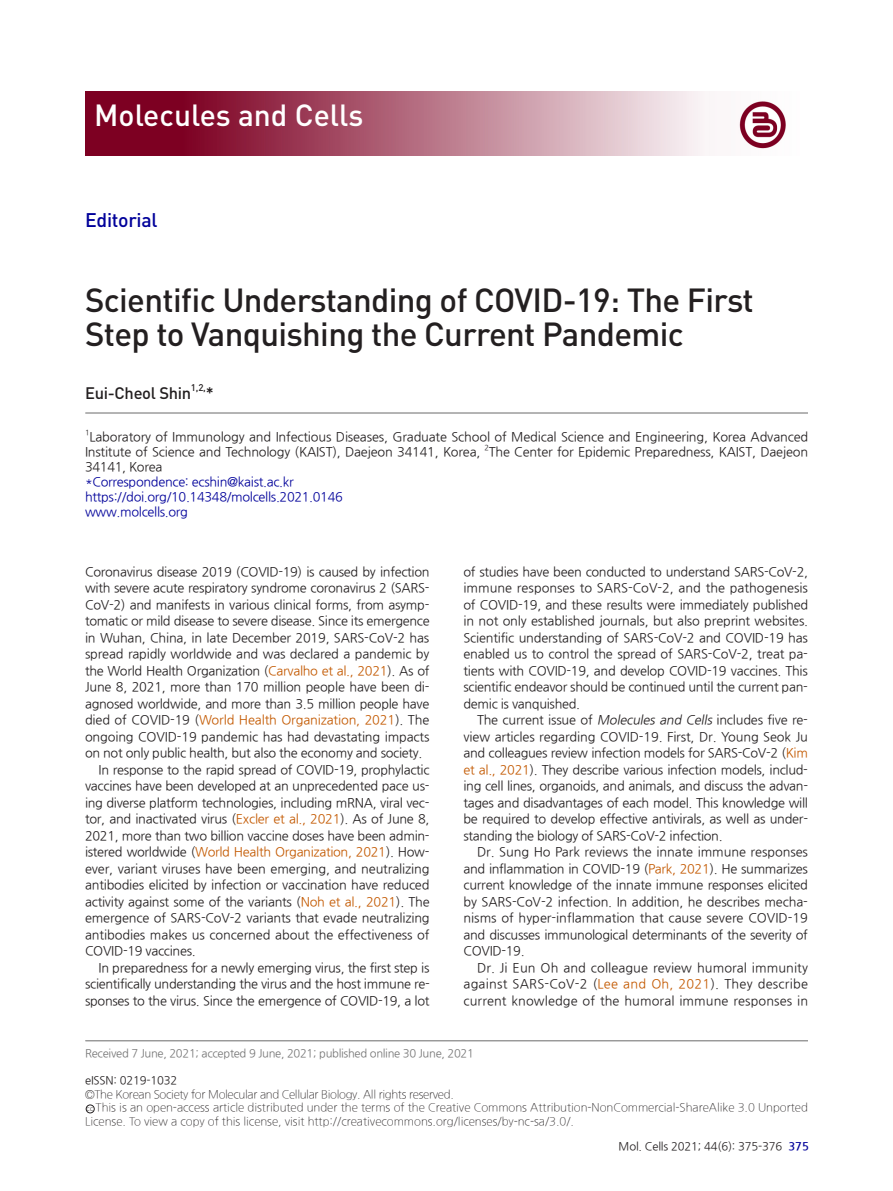
<style>
.page{position:relative;width:893px;height:1191px;background:#fff}
.page>*{position:absolute;margin:0;border:0;box-sizing:border-box;transform-origin:0 0}
.t1{font:500 33px/34.5px "DIN Pro";letter-spacing:-.02em;color:#231f20}
.t2{font:500 30.15px "DIN Pro";color:#fff}
.t3{font:500 19.5px "DIN Pro";letter-spacing:-.015em;color:#00009a}
.t4{font:500 16.5px "DIN Pro";letter-spacing:-.02em;color:#231f20}
.t5{font:12.75px/16.5px "Nanum Gothic";letter-spacing:-.02em;color:#231f20;text-align:justify}
.t6{font:12.75px "Nanum Gothic";letter-spacing:-.025em;color:#c35900}
.t7{font:12.75px/15px "Nanum Gothic";letter-spacing:-.025em;color:#00009a}
.t8{font:300 11.25px/13.5px "Nanum Gothic";color:#231f20}
.t9{font:11.25px "Nanum Gothic";letter-spacing:-.025em;color:#777}
.t10{font:11.25px "Nanum Gothic";letter-spacing:-.015em;color:#231f20}
.t11{font:500 9.6px "DIN Pro";color:#231f20}
.t12{font:7.5px "Nanum Gothic";color:#231f20}
.s1{color:#c35900}
.s2{color:#231f20}
.s3{font-style:italic}
.s4{font-family:"DIN Pro";font-size:7.5px}
.s5{font-weight:700;color:#00009a}
</style>
<div class="page">
<img style="left:85px;top:91px;width:701px;height:65px">
<hr style="left:86px;top:412px;width:722px;height:1px;background:#7f7f7f">
<hr style="left:86px;top:1040px;width:722px;height:1px;background:#7f7f7f">
<div style="left:86px;top:1104px;width:9px;height:9px;border:1px solid #231f20;border-radius:50%"></div>
<h2 class="t2" style="left:94px;top:94px;width:271px">Molecules and Cells</h2>
<h3 class="t3" style="left:85px;top:207px;width:74px">Editorial</h3>
<h1 class="t1" style="left:85px;top:281px;width:670px">Scientific Understanding of COVID-19: The First<br>Step to Vanquishing the Current Pandemic</h1>
<p class="t4" style="left:85px;top:381px;width:108px">Eui-Cheol Shin</p>
<p class="t11" style="left:191px;top:380px;width:16px">1,2,</p>
<p class="t4" style="left:206px;top:381px;width:10px">*</p>
<p class="t12" style="left:85px;top:429px;width:6px">1</p>
<p class="t5" style="left:85px;top:430px;width:725px;line-height:15px;text-indent:4px">Laboratory of Immunology and Infectious Diseases, Graduate School of Medical Science and Engineering, Korea Advanced<br>Institute of Science and Technology (KAIST), Daejeon 34141, Korea,</p>
<p class="t12" style="left:484px;top:444px;width:6px">2</p>
<p class="t5" style="left:489px;top:444px;width:321px">The Center for Epidemic Preparedness, KAIST, Daejeon</p>
<p class="t5" style="left:85px;top:459px;width:79px">34141, Korea</p>
<p class="t7" style="left:85px;top:475px;width:259px">*Correspondence: ecshin@kaist.ac.kr https://doi.org/10.14348/molcells.2021.0146 www.molcells.org</p>
<p class="t5" style="left:85px;top:563px;width:346px">Coronavirus disease 2019 (COVID-19) is caused by infection</p>
<p class="t5" style="left:85px;top:580px;width:346px">with severe acute respiratory syndrome coronavirus 2 (SARS-</p>
<p class="t5" style="left:85px;top:596px;width:346px">CoV-2) and manifests in various clinical forms, from asymp-</p>
<p class="t5" style="left:85px;top:613px;width:346px">tomatic or mild disease to severe disease. Since its emergence</p>
<p class="t5" style="left:85px;top:629px;width:346px">in Wuhan, China, in late December 2019, SARS-CoV-2 has</p>
<p class="t5" style="left:85px;top:646px;width:346px">spread rapidly worldwide and was declared a pandemic by</p>
<p class="t5" style="left:85px;top:662px;width:346px">the World Health Organization (<span class="s1">Carvalho et al., 2021</span>). As of</p>
<p class="t5" style="left:85px;top:679px;width:346px">June 8, 2021, more than 170 million people have been di-</p>
<p class="t5" style="left:85px;top:695px;width:346px">agnosed worldwide, and more than 3.5 million people have</p>
<p class="t6" style="left:85px;top:714px;width:346px"><span class="s2">died of COVID-19 (</span>World Health Organization, 2021<span class="s2">). The</span></p>
<p class="t5" style="left:85px;top:728px;width:346px">ongoing COVID-19 pandemic has had devastating impacts</p>
<p class="t5" style="left:85px;top:745px;width:339px">on not only public health, but also the economy and society.</p>
<p class="t5" style="left:99px;top:761px;width:332px">In response to the rapid spread of COVID-19, prophylactic</p>
<p class="t5" style="left:85px;top:778px;width:346px">vaccines have been developed at an unprecedented pace us-</p>
<p class="t5" style="left:85px;top:794px;width:346px">ing diverse platform technologies, including mRNA, viral vec-</p>
<p class="t5" style="left:85px;top:811px;width:346px">tor, and inactivated virus (<span class="s1">Excler et al., 2021</span>). As of June 8,</p>
<p class="t5" style="left:85px;top:827px;width:346px">2021, more than two billion vaccine doses have been admin-</p>
<p class="t6" style="left:85px;top:846px;width:346px"><span class="s2">istered worldwide (</span>World Health Organization, 2021<span class="s2">). How-</span></p>
<p class="t5" style="left:85px;top:860px;width:346px">ever, variant viruses have been emerging, and neutralizing</p>
<p class="t5" style="left:85px;top:877px;width:346px">antibodies elicited by infection or vaccination have reduced</p>
<p class="t5" style="left:85px;top:893px;width:346px">activity against some of the variants (<span class="s1">Noh et al., 2021</span>). The</p>
<p class="t5" style="left:85px;top:910px;width:346px">emergence of SARS-CoV-2 variants that evade neutralizing</p>
<p class="t5" style="left:85px;top:926px;width:346px">antibodies makes us concerned about the effectiveness of</p>
<p class="t5" style="left:85px;top:943px;width:112px">COVID-19 vaccines.</p>
<p class="t5" style="left:99px;top:959px;width:332px">In preparedness for a newly emerging virus, the first step is</p>
<p class="t5" style="left:85px;top:976px;width:346px">scientifically understanding the virus and the host immune re-</p>
<p class="t5" style="left:85px;top:992px;width:346px">sponses to the virus. Since the emergence of COVID-19, a lot</p>
<p class="t5" style="left:463px;top:563px;width:346px">of studies have been conducted to understand SARS-CoV-2, immune responses to SARS-CoV-2, and the pathogenesis of COVID-19, and these results were immediately published in not only established journals, but also preprint websites.<br>Scientific understanding of SARS-CoV-2 and COVID-19 has enabled us to control the spread of SARS-CoV-2, treat pa&shy;tients with COVID-19, and develop COVID-19 vaccines. This scientific endeavor should be continued until the current pan&shy;demic is vanquished.</p>
<p class="t5" style="left:463px;top:712px;width:346px;text-indent:14px">The current issue of <span class="s3">Molecules and Cells</span> includes five re&shy;view articles regarding COVID-19. First, Dr. Young Seok Ju and colleagues review infection models for SARS-CoV-2 (<span class="s1">Kim et al., 2021</span>). They describe various infection models, includ&shy;ing cell lines, organoids, and animals, and discuss the advan&shy;tages and disadvantages of each model. This knowledge will be required to develop effective antivirals, as well as under&shy;standing the biology of SARS-CoV-2 infection.</p>
<p class="t5" style="left:463px;top:844px;width:346px;text-indent:14px">Dr. Sung Ho Park reviews the innate immune responses and inflammation in COVID-19 (<span class="s1">Park, 2021</span>). He summarizes current knowledge of the innate immune responses elicited by SARS-CoV-2 infection. In addition, he describes mecha&shy;nisms of hyper-inflammation that cause severe COVID-19 and discusses immunological determinants of the severity of COVID-19.</p>
<p class="t5" style="left:463px;top:959px;width:346px;text-indent:14px">Dr. Ji Eun Oh and colleague review humoral immunity against SARS-CoV-2 (<span class="s1">Lee and Oh, 2021</span>). They describe current knowledge of the humoral immune responses in</p>
<p class="t9" style="left:85px;top:1048px;width:390px">Received 7 June, 2021; accepted 9 June, 2021; published online 30 June, 2021</p>
<p class="t10" style="left:85px;top:1075px;width:94px">eISSN: 0219-1032</p>
<p class="t8" style="left:85px;top:1087px;width:724px">©The Korean Society for Molecular and Cellular Biology. All rights reserved.<br><span class="s4">cc</span> This is an open-access article distributed under the terms of the Creative Commons Attribution-NonCommercial-ShareAlike 3.0 Unported<br>License. To view a copy of this license, visit http://creativecommons.org/licenses/by-nc-sa/3.0/.</p>
<p class="t10" style="left:619px;top:1140px;width:192px">Mol. Cells 2021; 44(6): 375-376 <span class="s5">375</span></p>
</div>
